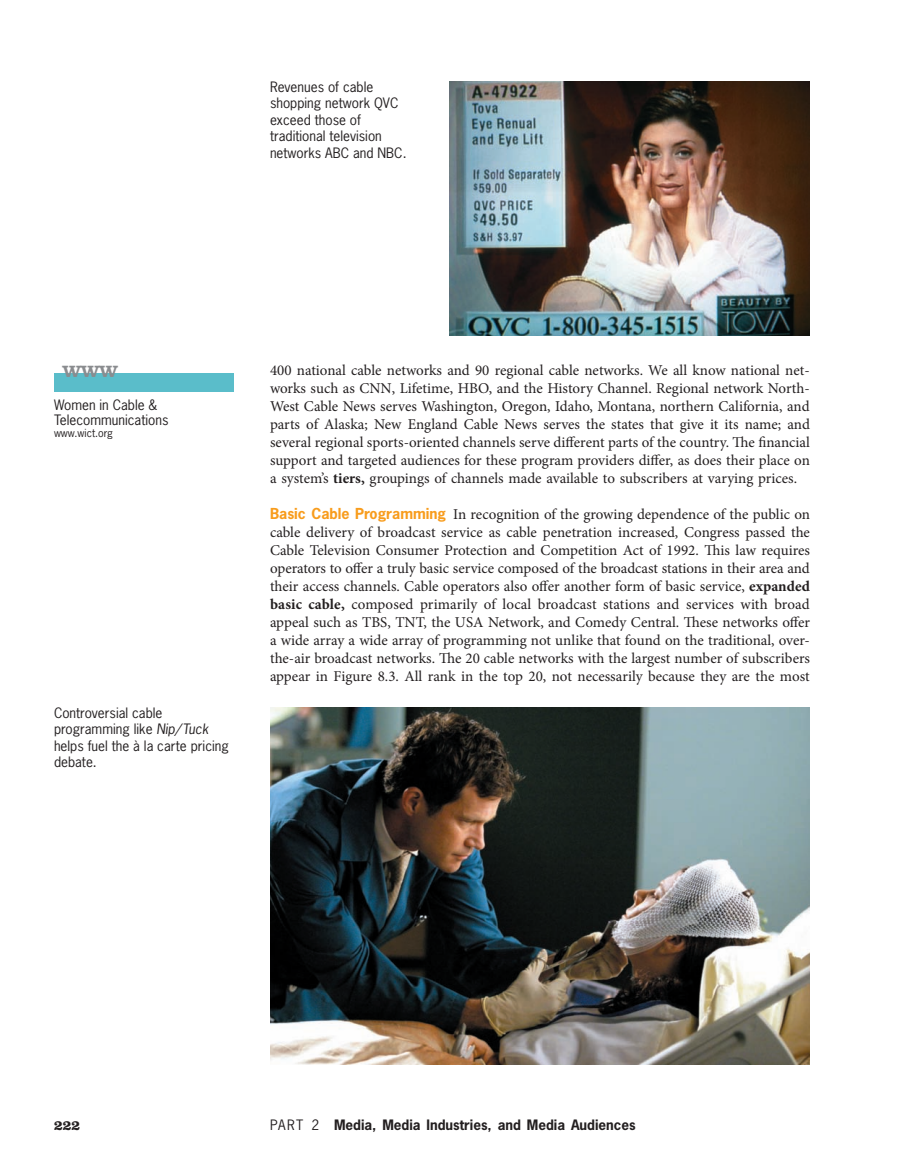
<style>
.page{position:relative;width:918px;height:1175px;background:#fff}
.page>*{position:absolute;margin:0;border:0;box-sizing:border-box;transform-origin:0 0}
.t1{font:24px "Clarendon LT Std";color:#8a8c8f}
.t2{font:15px/18px "Minion Pro";color:#231f20;text-align:justify}
.t3{font:700 14.25px "Clarendon LT Std";color:#231f20}
.t4{font:13.5px/16.5px "News Gothic Std";color:#231f20}
.t5{font:700 13.5px "News Gothic Std";color:#231f20}
.t6{font:10.5px "News Gothic Std";color:#231f20}
.s1{font-style:italic}
.s2{font-weight:700}
.s3{font-family:"News Gothic Std";font-weight:700;font-size:14.25px;color:#f89c1c}
.s4{font-weight:400}
</style>
<div class="page">
<img style="left:450px;top:81px;width:360px;height:255px">
<div style="left:54px;top:373px;width:180px;height:18px;background:#5abdca"></div>
<img style="left:270px;top:707px;width:540px;height:357px">
<p class="t4" style="left:270px;top:79px;width:138px">Revenues of cable shopping network QVC exceed those of traditional television networks ABC and NBC.</p>
<h1 class="t1" style="left:62px;top:360px;width:58px">www</h1>
<p class="t4" style="left:54px;top:398px;width:116px;line-height:15px">Women in Cable &amp;<br>Telecommunications</p>
<p class="t6" style="left:54px;top:428px;width:60px">www.wict.org</p>
<p class="t4" style="left:54px;top:705px;width:176px">Controversial cable programming like <span class="s1">Nip/Tuck </span>helps fuel the à la carte pricing debate.</p>
<p class="t2" style="left:270px;top:362px;width:542px">400 national cable networks and 90 regional cable networks. We all know national net&shy;works such as CNN, Lifetime, HBO, and the History Channel. Regional network North-West Cable News serves Washington, Oregon, Idaho, Montana, northern California, and parts of Alaska; New England Cable News serves the states that give it its name; and several regional sports-oriented channels serve different parts of the country. The financial support and targeted audiences for these program providers differ, as does their place on a system’s <span class="s2">tiers,</span> groupings of channels made available to subscribers at varying prices.</p>
<p class="t2" style="left:270px;top:506px;width:542px"><span class="s3">Basic Cable Programming</span> In recognition of the growing dependence of the public on cable delivery of broadcast service as cable penetration increased, Congress passed the Cable Television Consumer Protection and Competition Act of 1992. This law requires operators to offer a truly basic service composed of the broadcast stations in their area and their access channels. Cable operators also offer another form of basic service, <span class="s2">expanded basic cable,</span> composed primarily of local broadcast stations and services with broad appeal such as TBS, TNT, the USA Network, and Comedy Central. These networks offer a wide array a wide array of programming not unlike that found on the traditional, over&shy;the-air broadcast networks. The 20 cable networks with the largest number of subscribers appear in Figure 8.3 . All rank in the top 20, not necessarily because they are the most</p>
<p class="t3" style="left:54px;top:1119px;width:28px">222</p>
<p class="t5" style="left:270px;top:1119px;width:367px"><span class="s4">PART 2</span> Media, Media Industries, and Media Audiences</p>
</div>
